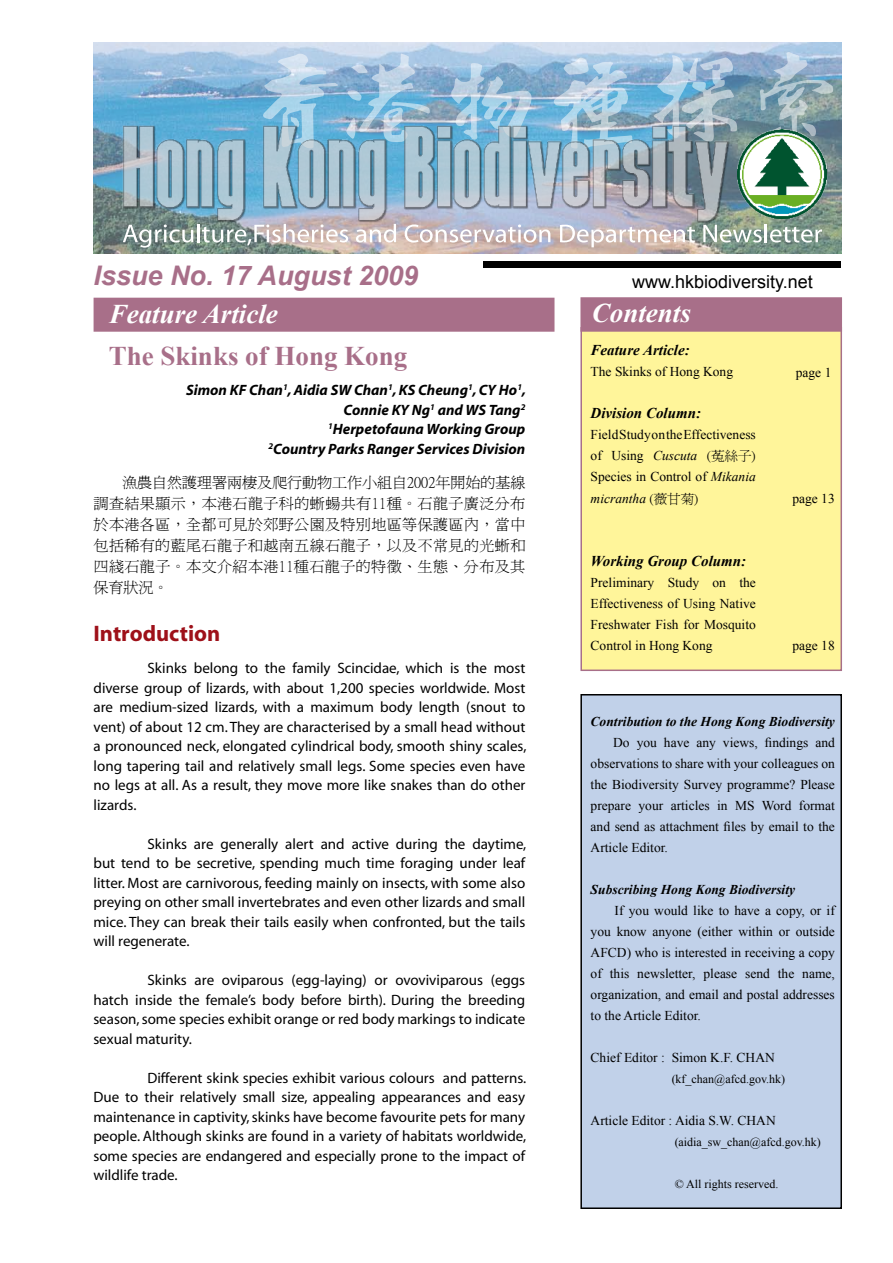
<style>
.page{position:relative;width:893px;height:1263px;background:#fff}
.page>*{position:absolute;margin:0;border:0;box-sizing:border-box;transform-origin:0 0}
.t1{font:italic 700 27px "Times New Roman";color:#fff}
.t2{font:italic 700 27px "Arial";color:#a86f89}
.t3{font:700 27px "Times New Roman";color:#a86f89}
.t4{font:700 22.5px "Myriad";color:#9e1019}
.t5{font:18px "Arial";color:#000}
.t6{font:15px/19.5px "Myriad";color:#000;text-align:justify}
.t7{font:15px/21px "P Ming Li U";letter-spacing:.03em;color:#000;text-align:justify}
.t8{font:italic 700 15px/19.5px "Myriad";color:#000;text-align:right}
.t9{font:italic 700 15px "Times New Roman";color:#000}
.t10{font:13.5px/21px "Times New Roman";color:#000;text-align:justify}
.t11{font:italic 700 13.5px "Times New Roman";color:#000}
.t12{font:12px "Times New Roman";color:#000}
.s1{font-style:italic}
.s2{font-family:"P Ming Li U"}
</style>
<div class="page">
<div style="left:581px;top:328px;width:260px;height:342px;background:#fff59a"></div>
<div style="left:580px;top:327px;width:262px;height:344px;border:2px solid #a86f89"></div>
<div style="left:581px;top:695px;width:260px;height:513px;background:#c1d1e9"></div>
<div style="left:580px;top:694px;width:262px;height:515px;border:2px solid #000"></div>
<div style="left:94px;top:298px;width:460px;height:33px;background:#a86f89"></div>
<div style="left:94px;top:298px;width:460px;height:34px;border:2px solid #a86f89"></div>
<img style="left:94px;top:43px;width:748px;height:210px">
<svg style="left:263px;top:53px;width:168px;height:55px;background:#9dc2de"></svg>
<svg style="left:451px;top:62px;width:81px;height:46px;background:#99bdd8"></svg>
<svg style="left:553px;top:58px;width:79px;height:50px;background:#a4c6e0"></svg>
<svg style="left:653px;top:55px;width:85px;height:53px;background:#97bad3"></svg>
<svg style="left:760px;top:52px;width:73px;height:90px;background:#91abbb"></svg>
<svg style="left:123px;top:237px;width:70px;height:11px"></svg>
<hr style="left:197px;top:224px;width:3px;height:18px;background:#fff">
<svg style="left:202px;top:237px;width:146px;height:8px"></svg>
<svg style="left:356px;top:237px;width:40px;height:5px"></svg>
<svg style="left:405px;top:237px;width:145px;height:5px"></svg>
<svg style="left:560px;top:237px;width:135px;height:10px"></svg>
<svg style="left:703px;top:224px;width:119px;height:18px"></svg>
<img style="left:765px;top:129px;width:62px;height:89px">
<img style="left:94px;top:108px;width:671px;height:129px">
<div style="left:483px;top:261px;width:358px;height:7px;background:#000"></div>
<div style="left:581px;top:298px;width:260px;height:33px;background:#a86f89"></div>
<div style="left:580px;top:297px;width:262px;height:35px;border:2px solid #a86f89"></div>
<h1 class="t2" style="left:94px;top:258px;width:326px">Issue No. 17 August 2009</h1>
<p class="t5" style="left:632px;top:270px;width:182px">www.hkbiodiversity.net</p>
<h1 class="t1" style="left:109px;top:295px;width:171px">Feature Article</h1>
<h1 class="t3" style="left:109px;top:338px;width:300px">The Skinks of Hong Kong</h1>
<p class="t8" style="left:186px;top:381px;width:341px">Simon KF Chan<sup>1</sup>, Aidia SW Chan<sup>1</sup>, KS Cheung<sup>1</sup>, CY Ho<sup>1</sup>, Connie KY Ng<sup>1</sup> and WS Tang<sup>2<br>1</sup>Herpetofauna Working Group<br><sup>2</sup>Country Parks Ranger Services Division</p>
<p class="t7" style="left:94px;top:472px;width:433px;text-indent:14px">　漁農自然護理署兩棲及爬行動物工作小組自2002年開始的基線調查結果顯示，本港石龍子科的蜥蝪共有11種。石龍子廣泛分布於本港各區，全都可見於郊野公園及特別地區等保護區內，當中包括稀有的藍尾石龍子和越南五線石龍子，以及不常見的光蜥和四綫石龍子。本文介紹本港11種石龍子的特徵、生態、分布及其保育狀況。</p>
<h2 class="t4" style="left:94px;top:621px;width:128px">Introduction</h2>
<p class="t6" style="left:94px;top:659px;width:434px;text-indent:54px">Skinks belong to the family Scincidae, which is the most diverse group of lizards, with about 1,200 species worldwide. Most are medium-sized lizards, with a maximum body length (snout to vent) of about 12 cm. They are characterised by a small head without a pronounced neck, elongated cylindrical body, smooth shiny scales, long tapering tail and relatively small legs. Some species even have no legs at all. As a result, they move more like snakes than do other lizards.</p>
<p class="t6" style="left:93px;top:834px;width:434px;text-indent:54px">Skinks are generally alert and active during the daytime, but tend to be secretive, spending much time foraging under leaf litter. Most are carnivorous, feeding mainly on insects, with some also preying on other small invertebrates and even other lizards and small mice. They can break their tails easily when confronted, but the tails will regenerate.</p>
<p class="t6" style="left:93px;top:971px;width:433px;text-indent:54px">Skinks are oviparous (egg-laying) or ovoviviparous (eggs hatch inside the female’s body before birth). During the breeding season,some species exhibit orange or red body markings to indicate sexual maturity.</p>
<p class="t6" style="left:93px;top:1068px;width:434px;text-indent:54px">Different skink species exhibit various colours and patterns.<br>Due to their relatively small size, appealing appearances and easy maintenance in captivity,skinks have become favourite pets for many people. Although skinks are found in a variety of habitats worldwide, some species are endangered and especially prone to the impact of wildlife trade.</p>
<h1 class="t1" style="left:592px;top:294px;width:101px">Contents</h1>
<p class="t9" style="left:591px;top:340px;width:101px">Feature Article:</p>
<p class="t10" style="left:591px;top:361px;width:144px">The Skinks of Hong Kong</p>
<p class="t9" style="left:591px;top:403px;width:112px">Division Column:</p>
<p class="t10" style="left:591px;top:424px;width:167px">Field Study on the Effectiveness of Using <span class="s1">Cuscuta</span> <span class="s2">(菟絲子)<br></span>Species in Control of <span class="s1">Mikania micrantha</span> <span class="s2">(薇甘菊)</span></p>
<p class="t9" style="left:591px;top:550px;width:157px">Working Group Column:</p>
<p class="t10" style="left:591px;top:571px;width:167px">Preliminary Study on the Effectiveness of Using Native Freshwater Fish for Mosquito Control in Hong Kong</p>
<p class="t10" style="left:796px;top:361px;width:37px">page 1</p>
<p class="t10" style="left:792px;top:487px;width:44px">page 13</p>
<p class="t10" style="left:792px;top:634px;width:44px">page 18</p>
<p class="t11" style="left:591px;top:712px;width:246px">Contribution to the Hong Kong Biodiversity</p>
<p class="t10" style="left:591px;top:732px;width:246px;text-indent:23px">Do you have any views, findings and observations to share with your colleagues on the Biodiversity Survey programme? Please prepare your articles in MS Word format and send as attachment files by email to the Article Editor.</p>
<p class="t11" style="left:591px;top:880px;width:206px">Subscribing Hong Kong Biodiversity</p>
<p class="t10" style="left:591px;top:900px;width:246px;text-indent:24px">If you would like to have a copy, or if you know anyone (either within or outside AFCD) who is interested in receiving a copy of this newsletter, please send the name, organization, and email and postal addresses to the Article Editor.</p>
<p class="t10" style="left:591px;top:1047px;width:186px">Chief Editor : Simon K.F. CHAN</p>
<p class="t12" style="left:672px;top:1071px;width:115px">(kf_chan@afcd.gov.hk)</p>
<p class="t10" style="left:591px;top:1110px;width:187px">Article Editor : Aidia S.W. CHAN</p>
<p class="t12" style="left:675px;top:1134px;width:148px">(aidia_sw_chan@afcd.gov.hk)</p>
<p class="t12" style="left:675px;top:1176px;width:105px">© All rights reserved.</p>
</div>
